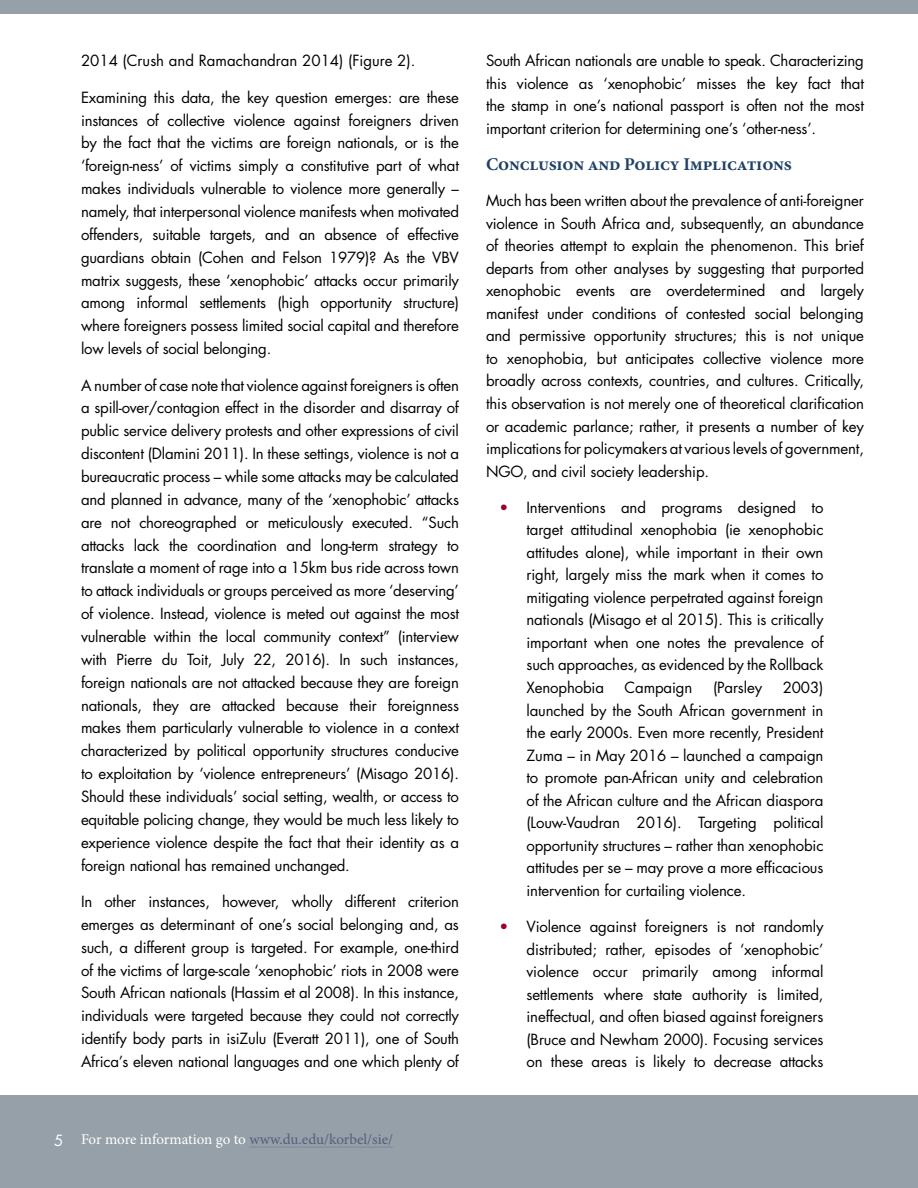
<style>
.page{position:relative;width:918px;height:1188px;background:#fff}
.page>*{position:absolute;margin:0;border:0;box-sizing:border-box;transform-origin:0 0}
.t1{font:700 18px "Minion Pro";letter-spacing:-.01em;color:#1e4164}
.t2{font:15px/22.8px "Futura Std";letter-spacing:-.01em;color:#000;text-align:justify}
.t3{font:15px "Minion Pro";letter-spacing:-.005em;color:#fff}
.s1{font-family:"Futura Std"}
.s2{color:#53607d}
.s3{color:#98002e}
</style>
<div class="page">
<div style="left:0;top:0;width:918px;height:14px;background:#95a0a9"></div>
<div style="left:0;top:1095px;width:918px;height:93px;background:#95a0a9"></div>
<hr style="left:249px;top:1147px;width:144px;height:1px;background:#82859c">
<p class="t2" style="left:81px;top:50px;width:336px">2014 (Crush and Ramachandran 2014) (Figure 2).</p>
<p class="t2" style="left:81px;top:86px;width:380px">Examining this data, the key question emerges: are these instances of collective violence against foreigners driven by the fact that the victims are foreign nationals, or is the ‘foreign-ness’ of victims simply a constitutive part of what makes individuals vulnerable to violence more generally – namely, that interpersonal violence manifests when motivated offenders, suitable targets, and an absence of effective guardians obtain (Cohen and Felson 1979)? As the VBV matrix suggests, these ‘xenophobic’ attacks occur primarily among informal settlements (high opportunity structure) where foreigners possess limited social capital and therefore low levels of social belonging.</p>
<p class="t2" style="left:81px;top:374px;width:380px">A number of case note that violence against foreigners is often a spill-over/contagion effect in the disorder and disarray of public service delivery protests and other expressions of civil discontent (Dlamini 2011). In these settings, violence is not a bureaucratic process – while some attacks may be calculated and planned in advance, many of the ‘xenophobic’ attacks are not choreographed or meticulously executed. “Such attacks lack the coordination and long-term strategy to translate a moment of rage into a 15km bus ride across town to attack individuals or groups perceived as more ‘deserving’ of violence. Instead, violence is meted out against the most vulnerable within the local community context” (interview with Pierre du Toit, July 22, 2016). In such instances, foreign nationals are not attacked because they are foreign nationals, they are attacked because their foreignness makes them particularly vulnerable to violence in a context characterized by political opportunity structures conducive to exploitation by ‘violence entrepreneurs’ (Misago 2016).<br>Should these individuals’ social setting, wealth, or access to equitable policing change, they would be much less likely to experience violence despite the fact that their identity as a foreign national has remained unchanged.</p>
<p class="t2" style="left:81px;top:890px;width:380px">In other instances, however, wholly different criterion emerges as determinant of one’s social belonging and, as such, a different group is targeted. For example, one-third of the victims of large-scale ‘xenophobic’ riots in 2008 were South African nationals (Hassim et al 2008). In this instance, individuals were targeted because they could not correctly identify body parts in isiZulu (Everatt 2011), one of South Africa’s eleven national languages and one which plenty of</p>
<p class="t3" style="left:54px;top:1129px;width:341px"><span class="s1">5</span> For more information go to <span class="s2">www.du.edu/korbel/sie/</span></p>
<p class="t2" style="left:486px;top:50px;width:380px">South African nationals are unable to speak. Characterizing this violence as ‘xenophobic’ misses the key fact that the stamp in one’s national passport is often not the most important criterion for determining one’s ‘other-ness’.</p>
<p class="t1" style="left:486px;top:152px;width:307px">Conclusion and Policy Implications</p>
<p class="t2" style="left:486px;top:189px;width:380px">Much has been written about the prevalence of anti-foreigner violence in South Africa and, subsequently, an abundance of theories attempt to explain the phenomenon. This brief departs from other analyses by suggesting that purported xenophobic events are overdetermined and largely manifest under conditions of contested social belonging and permissive opportunity structures; this is not unique to xenophobia, but anticipates collective violence more broadly across contexts, countries, and cultures. Critically, this observation is not merely one of theoretical clarification or academic parlance; rather, it presents a number of key implications for policymakers at various levels of government, NGO, and civil society leadership.</p>
<p class="t2" style="left:526px;top:496px;width:299px;text-indent:-27px"><span class="s3">•</span> Interventions and programs designed to target attitudinal xenophobia (ie xenophobic attitudes alone), while important in their own right, largely miss the mark when it comes to mitigating violence perpetrated against foreign nationals (Misago et al 2015). This is critically important when one notes the prevalence of such approaches, as evidenced by the Rollback Xenophobia</p>
<p class="t2" style="left:625px;top:676px;width:69px">Campaign</p>
<p class="t2" style="left:713px;top:676px;width:51px">(Parsley</p>
<p class="t2" style="left:526px;top:676px;width:299px;text-indent:256px">2003) launched by the South African government in the early 2000s. Even more recently, President Zuma – in May 2016 – launched a campaign to promote pan-African unity and celebration of the African culture and the African diaspora (Louw-Vaudran 2016). Targeting political opportunity structures – rather than xenophobic attitudes per se – may prove a more efficacious intervention for curtailing violence.</p>
<p class="t2" style="left:526px;top:915px;width:299px;text-indent:-27px"><span class="s3">•</span> Violence against foreigners is not randomly distributed; rather, episodes of ‘xenophobic’ violence occur primarily among informal settlements where state authority is limited, ineffectual, and often biased against foreigners (Bruce and Newham 2000). Focusing services on these areas is likely to decrease attacks</p>
</div>
